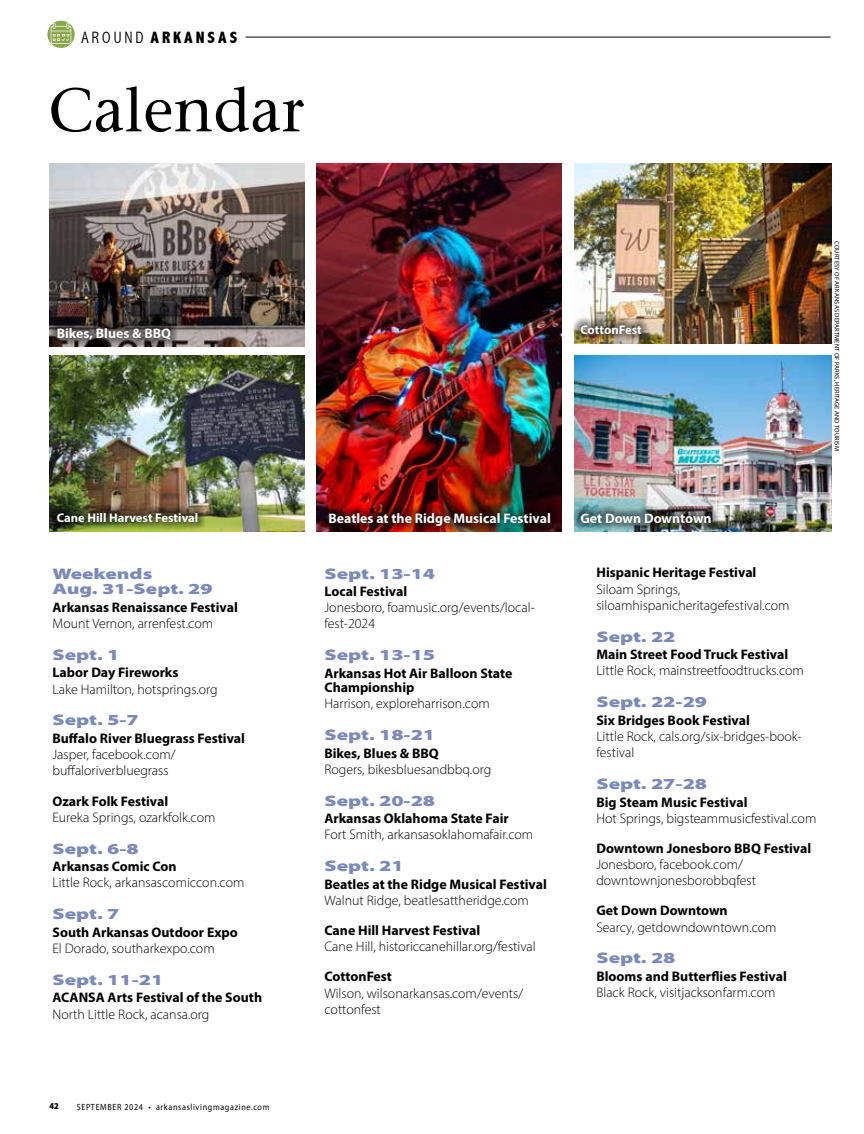
<style>
.page{position:relative;width:864px;height:1134px;background:#fff}
.page>*{position:absolute;margin:0;border:0;box-sizing:border-box;transform-origin:0 0}
.t1{font:500 61.5px "Stone Serif Std";color:#000}
.t2{font:800 condensed 16.5px "Abadi";letter-spacing:.18em;color:#000}
.t3{font:900 semi-expanded 15.3px/15.8px "Myriad Pro";color:#7b89bb;scale:1.3 1}
.t4{font:300 13.8px/16.2px "Myriad Pro";color:#000}
.t5{font:700 13.8px/14.1px "Myriad Pro";color:#000}
.t6{font:700 13.8px "Myriad Pro";color:#fff}
.t7{font:700 12.6px "Myriad Pro";color:#fff}
.t8{font:9px "Myriad Pro";letter-spacing:.08em;color:#000;scale:.9 1}
.t9{font:900 9px "Myriad Pro";color:#000;scale:.9 1}
.t10{font:6.45px "Myriad Pro";letter-spacing:.02em;color:#000}
.s1{font-weight:300}
</style>
<div class="page">
<hr style="left:246px;top:37px;width:585px;height:1px;background:#000">
<svg style="left:47px;top:21px;width:28px;height:27px"></svg>
<svg style="left:51px;top:23px;width:20px;height:21px"></svg>
<img style="left:50px;top:355px;width:255px;height:177px">
<img style="left:50px;top:163px;width:255px;height:184px">
<img style="left:575px;top:163px;width:256px;height:180px">
<img style="left:317px;top:163px;width:245px;height:369px">
<img style="left:575px;top:355px;width:256px;height:177px">
<img style="left:322px;top:505px;width:236px;height:28px">
<img style="left:573px;top:506px;width:146px;height:24px">
<img style="left:573px;top:317px;width:76px;height:25px">
<img style="left:50px;top:505px;width:155px;height:25px">
<svg style="left:50px;top:320px;width:129px;height:27px;background:#494342"></svg>
<p class="t2" style="left:81px;top:28px;width:157px"><span class="s1">AROUND</span> ARKANSAS</p>
<h1 class="t1" style="left:48px;top:73px;width:258px">Calendar</h1>
<p class="t6" style="left:57px;top:324px;width:116px">Bikes, Blues &amp; BBQ</p>
<p class="t7" style="left:580px;top:321px;width:63px">CottonFest</p>
<p class="t10" style="left:841px;top:241px;width:211px;rotate:90deg">COURTESY OF ARKANSAS DEPARTMENT OF PARKS, HERITAGE AND TOURISM</p>
<p class="t7" style="left:57px;top:509px;width:143px">Cane Hill Harvest Festival</p>
<p class="t6" style="left:328px;top:509px;width:224px">Beatles at the Ridge Musical Festival</p>
<p class="t6" style="left:580px;top:509px;width:133px">Get Down Downtown</p>
<p class="t3" style="left:52px;top:565px;width:125px">Weekends<br>Aug. 31-Sept. 29</p>
<p class="t5" style="left:52px;top:600px;width:187px">Arkansas Renaissance Festival</p>
<p class="t4" style="left:52px;top:615px;width:162px">Mount Vernon, arrenfest.com</p>
<p class="t3" style="left:52px;top:646px;width:53px">Sept. 1</p>
<p class="t5" style="left:52px;top:665px;width:127px">Labor Day Fireworks</p>
<p class="t4" style="left:52px;top:681px;width:167px">Lake Hamilton, hotsprings.org</p>
<p class="t3" style="left:52px;top:712px;width:68px">Sept. 5-7</p>
<p class="t5" style="left:52px;top:731px;width:194px">Buffalo River Bluegrass Festival</p>
<p class="t4" style="left:52px;top:746px;width:125px">Jasper, facebook.com/ buffaloriverbluegrass</p>
<p class="t5" style="left:52px;top:793px;width:117px">Ozark Folk Festival</p>
<p class="t4" style="left:52px;top:809px;width:164px">Eureka Springs, ozarkfolk.com</p>
<p class="t3" style="left:52px;top:840px;width:68px">Sept. 6-8</p>
<p class="t5" style="left:52px;top:859px;width:126px">Arkansas Comic Con</p>
<p class="t4" style="left:52px;top:874px;width:193px">Little Rock, arkansascomiccon.com</p>
<p class="t3" style="left:52px;top:905px;width:53px">Sept. 7</p>
<p class="t5" style="left:52px;top:925px;width:187px">South Arkansas Outdoor Expo</p>
<p class="t4" style="left:52px;top:940px;width:164px">El Dorado, southarkexpo.com</p>
<p class="t3" style="left:52px;top:971px;width:87px">Sept. 11-21</p>
<p class="t5" style="left:52px;top:990px;width:211px">ACANSA Arts Festival of the South</p>
<p class="t4" style="left:52px;top:1006px;width:158px">North Little Rock, acansa.org</p>
<p class="t3" style="left:324px;top:565px;width:87px">Sept. 13-14</p>
<p class="t5" style="left:324px;top:584px;width:84px">Local Festival</p>
<p class="t4" style="left:324px;top:599px;width:212px">Jonesboro, foamusic.org/events/local&shy;fest-2024</p>
<p class="t3" style="left:324px;top:647px;width:87px">Sept. 13-15</p>
<p class="t5" style="left:324px;top:666px;width:190px">Arkansas Hot Air Balloon State<br>Championship</p>
<p class="t4" style="left:324px;top:695px;width:167px">Harrison, exploreharrison.com</p>
<p class="t3" style="left:324px;top:726px;width:87px">Sept. 18-21</p>
<p class="t5" style="left:324px;top:745px;width:116px">Bikes, Blues &amp; BBQ</p>
<p class="t4" style="left:324px;top:761px;width:168px">Rogers, bikesbluesandbbq.org</p>
<p class="t3" style="left:324px;top:792px;width:87px">Sept. 20-28</p>
<p class="t5" style="left:324px;top:811px;width:186px">Arkansas Oklahoma State Fair</p>
<p class="t4" style="left:324px;top:826px;width:210px">Fort Smith, arkansasoklahomafair.com</p>
<p class="t3" style="left:324px;top:857px;width:62px">Sept. 21</p>
<p class="t5" style="left:324px;top:877px;width:224px">Beatles at the Ridge Musical Festival</p>
<p class="t4" style="left:324px;top:892px;width:206px">Walnut Ridge, beatlesattheridge.com</p>
<p class="t5" style="left:324px;top:923px;width:157px">Cane Hill Harvest Festival</p>
<p class="t4" style="left:324px;top:938px;width:213px">Cane Hill, historiccanehillar.org/festival</p>
<p class="t5" style="left:324px;top:969px;width:69px">CottonFest</p>
<p class="t4" style="left:324px;top:985px;width:200px">Wilson, wilsonarkansas.com/events/ cottonfest</p>
<p class="t5" style="left:596px;top:565px;width:162px">Hispanic Heritage Festival</p>
<p class="t4" style="left:596px;top:581px;width:195px">Siloam Springs, siloamhispanicheritagefestival.com</p>
<p class="t3" style="left:596px;top:628px;width:62px">Sept. 22</p>
<p class="t5" style="left:596px;top:647px;width:193px">Main Street Food Truck Festival</p>
<p class="t4" style="left:596px;top:663px;width:209px">Little Rock, mainstreetfoodtrucks.com</p>
<p class="t3" style="left:596px;top:694px;width:87px">Sept. 22-29</p>
<p class="t5" style="left:596px;top:713px;width:155px">Six Bridges Book Festival</p>
<p class="t4" style="left:596px;top:728px;width:207px">Little Rock, cals.org/six-bridges-book&shy;festival</p>
<p class="t3" style="left:596px;top:775px;width:87px">Sept. 27-28</p>
<p class="t5" style="left:596px;top:794px;width:153px">Big Steam Music Festival</p>
<p class="t4" style="left:596px;top:810px;width:221px">Hot Springs, bigsteammusicfestival.com</p>
<p class="t5" style="left:596px;top:841px;width:216px">Downtown Jonesboro BBQ Festival</p>
<p class="t4" style="left:596px;top:856px;width:161px">Jonesboro, facebook.com/ downtownjonesborobbqfest</p>
<p class="t5" style="left:596px;top:903px;width:133px">Get Down Downtown</p>
<p class="t4" style="left:596px;top:919px;width:182px">Searcy, getdowndowntown.com</p>
<p class="t3" style="left:596px;top:950px;width:62px">Sept. 28</p>
<p class="t5" style="left:596px;top:969px;width:192px">Blooms and Butterflies Festival</p>
<p class="t4" style="left:596px;top:984px;width:181px">Black Rock, visitjacksonfarm.com</p>
<p class="t9" style="left:50px;top:1100px;width:12px">42</p>
<p class="t8" style="left:77px;top:1101px;width:216px">SEPTEMBER 2024 • arkansaslivingmagazine.com</p>
</div>
